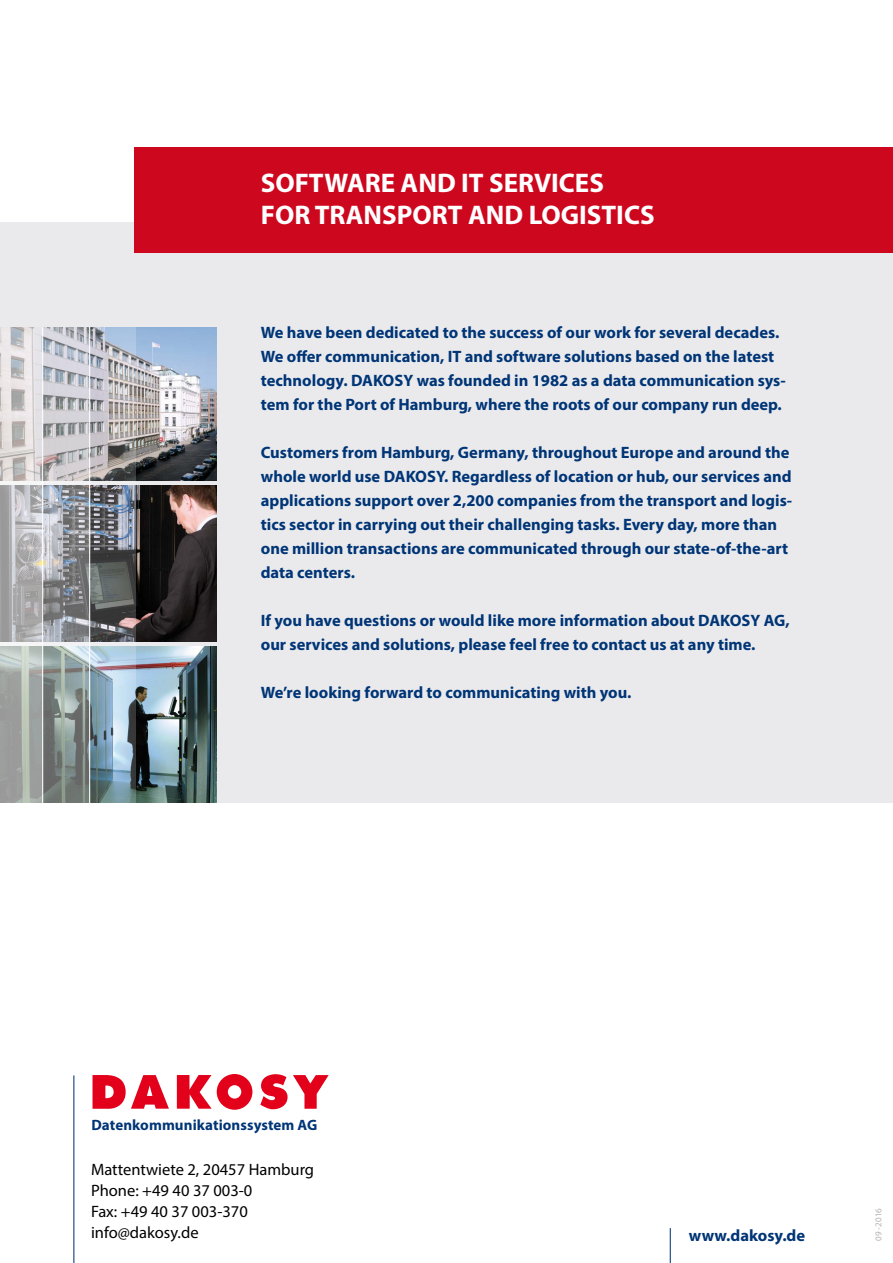
<style>
.page{position:relative;width:893px;height:1263px;background:#fff}
.page>*{position:absolute;margin:0;border:0;box-sizing:border-box;transform-origin:0 0}
.t1{font:700 27px "Myriad Pro";color:#fff}
.t2{font:700 16.5px/24px "Myriad Pro";color:#003576}
.t3{font:16.5px "Myriad Pro";color:#000}
.t4{font:700 15px "Myriad Pro";letter-spacing:.005em;color:#003576}
.t5{font:9px "Myriad Pro";letter-spacing:.035em;color:#b1b3b4}
</style>
<div class="page">
<hr style="left:670px;top:1228px;width:1px;height:35px;background:#003576">
<div style="left:0;top:223px;width:893px;height:580px;background:#eaeaed"></div>
<img style="left:136px;top:327px;width:80px;height:154px">
<img style="left:136px;top:486px;width:80px;height:156px">
<img style="left:136px;top:647px;width:80px;height:156px">
<svg style="left:0;top:327px;width:42px;height:476px"></svg>
<svg style="left:43px;top:327px;width:46px;height:476px;background:#9ea2a5"></svg>
<img style="left:90px;top:327px;width:46px;height:476px">
<hr style="left:42px;top:327px;width:1px;height:521px;background:#fff">
<hr style="left:89px;top:327px;width:1px;height:521px;background:#fff">
<div style="left:135px;top:147px;width:758px;height:105px;background:#cd071e"></div>
<hr style="left:73px;top:1075px;width:1px;height:188px;background:#003576">
<svg style="left:260px;top:1074px;width:69px;height:35px"></svg>
<svg style="left:93px;top:1075px;width:76px;height:34px"></svg>
<svg style="left:177px;top:1074px;width:75px;height:36px"></svg>
<p class="t1" style="left:261px;top:165px;width:345px">SOFTWARE AND IT SERVICES</p>
<p class="t1" style="left:261px;top:198px;width:395px">FOR TRANSPORT AND LOGISTICS</p>
<p class="t2" style="left:261px;top:320px;width:520px">We have been dedicated to the success of our work for several decades.</p>
<p class="t2" style="left:261px;top:344px;width:526px">We offer communication, IT and software solutions based on the latest technology. DAKOSY was founded in 1982 as a data communication sys&shy;tem for the Port of Hamburg, where the roots of our company run deep.</p>
<p class="t2" style="left:261px;top:440px;width:533px">Customers from Hamburg, Germany, throughout Europe and around the whole world use DAKOSY. Regardless of location or hub, our services and applications support over 2,200 companies from the transport and logis&shy;tics sector in carrying out their challenging tasks. Every day, more than one million transactions are communicated through our state-of-the-art data centers.</p>
<p class="t2" style="left:261px;top:608px;width:530px">If you have questions or would like more information about DAKOSY AG, our services and solutions, please feel free to contact us at any time.</p>
<p class="t2" style="left:261px;top:680px;width:372px">We’re looking forward to communicating with you.</p>
<p class="t4" style="left:91px;top:1115px;width:228px">Datenkommunikationssystem AG</p>
<p class="t3" style="left:91px;top:1159px;width:225px">Mattentwiete 2, 20457 Hamburg</p>
<p class="t3" style="left:91px;top:1180px;width:163px">Phone: +49 40 37 003-0</p>
<p class="t3" style="left:91px;top:1201px;width:158px">Fax: +49 40 37 003-370</p>
<p class="t3" style="left:91px;top:1222px;width:109px">info@dakosy.de</p>
<p class="t2" style="left:689px;top:1222px;width:118px">www.dakosy.de</p>
<p class="t5" style="left:873px;top:1241px;width:34px;rotate:-90deg">09-2016</p>
</div>
